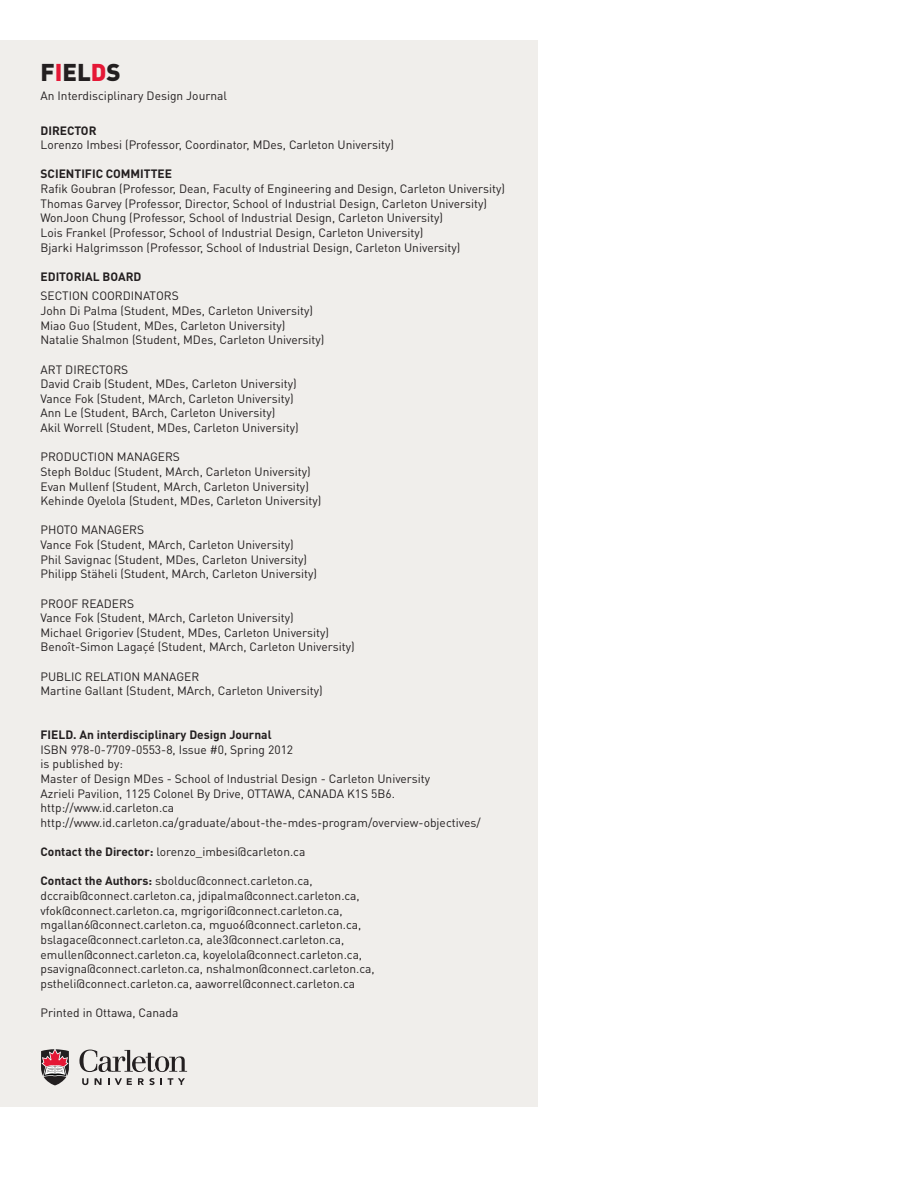
<style>
.page{position:relative;width:918px;height:1188px;background:#fff}
.page>*{position:absolute;margin:0;border:0;box-sizing:border-box;transform-origin:0 0}
.t1{font:900 24px "DIN Pro";color:#231f20}
.t2{font:12px/14.7px "DIN Pro";color:#231f20}
.t3{font:12px/14.7px "DIN";color:#231f20}
.t4{font:700 12px "DIN Pro";color:#231f20}
.s1{color:#e51836}
.s2{font-weight:700}
.s3{font-family:"DIN Pro"}
.s4{font-family:"DIN"}
</style>
<div class="page">
<div style="left:0;top:40px;width:538px;height:1067px;background:#f0eeeb"></div>
<svg style="left:79px;top:1050px;width:108px;height:22px"></svg>
<svg style="left:82px;top:1078px;width:6px;height:7px"></svg>
<svg style="left:95px;top:1078px;width:7px;height:7px"></svg>
<svg style="left:115px;top:1078px;width:17px;height:7px"></svg>
<svg style="left:138px;top:1078px;width:17px;height:7px"></svg>
<svg style="left:168px;top:1078px;width:17px;height:7px"></svg>
<svg style="left:41px;top:1049px;width:28px;height:36px"></svg>
<h1 class="t1" style="left:40px;top:56px;width:82px">F<span class="s1">I</span>EL<span class="s1">D</span>S</h1>
<p class="t2" style="left:40px;top:88px;width:188px">An I nterdisciplinary Design Journal</p>
<p class="t4" style="left:40px;top:122px;width:58px">DIRECTOR</p>
<p class="t2" style="left:40px;top:137px;width:355px">Lorenzo I mbesi (Professor, Coordinator, MDes, Carleton University)</p>
<p class="t4" style="left:40px;top:166px;width:133px">SCIENTIFIC COMMITTEE</p>
<p class="t2" style="left:40px;top:181px;width:466px">Rafik Goubran (Professor, Dean, Faculty of Engineering and Design, Carleton University)<br>Thomas Garvey (Professor, Director, School of I ndustrial Design, Carleton University)<br>WonJoon Chung (Professor, School of I ndustrial Design, Carleton University)<br>Lois Frankel (Professor, School of I ndustrial Design, Carleton University)<br>Bjarki Halgrimsson (Professor, School of I ndustrial Design, Carleton University)</p>
<p class="t4" style="left:40px;top:268px;width:102px">EDITORIAL BOARD</p>
<p class="t2" style="left:40px;top:288px;width:29px">SECTION</p>
<p class="t2" style="left:92px;top:288px;width:16px">COOR</p>
<p class="t2" style="left:40px;top:288px;width:286px;text-indent:82px">DINATORS<br>John Di Palma (Student, MDes, Carleton University)<br>Miao Guo (Student, MDes, Carleton University)<br>Natalie Shalmon (Student, MDes, Carleton University)</p>
<p class="t2" style="left:40px;top:361px;width:9px">ART</p>
<p class="t2" style="left:40px;top:361px;width:260px;text-indent:25px">DIRECTORS<br>David Craib (Student, MDes, Carleton University)<br>Vance Fok (Student, MArch, Carleton University)<br>Ann Le (Student, BArch, Carleton University)<br>Akil Worrell (Student, MDes, Carleton University)</p>
<p class="t2" style="left:40px;top:449px;width:55px">PRODUCTION</p>
<p class="t2" style="left:40px;top:449px;width:283px;text-indent:76px">MANAGERS<br>Steph Bolduc (Student, MArch, Carleton University)<br>Evan Mullenf (Student, MArch, Carleton University)<br>Kehinde Oyelola (Student, MDes, Carleton University)</p>
<p class="t2" style="left:40px;top:522px;width:24px">PHOTO</p>
<p class="t2" style="left:40px;top:522px;width:278px;text-indent:41px">MANAGERS<br>Vance Fok (Student, MArch, Carleton University)<br>Phil Savignac (Student, MDes, Carleton University)<br>Philipp Stäheli (Student, MArch, Carleton University)</p>
<p class="t2" style="left:40px;top:595px;width:16px">PROOF</p>
<p class="t2" style="left:81px;top:595px;width:9px">REA</p>
<p class="t2" style="left:40px;top:595px;width:316px;text-indent:63px">DERS<br>Vance Fok (Student, MArch, Carleton University)<br>Michael Grigoriev (Student, MDes, Carleton University)<br>Benoît-Simon Lagaçé (Student, MArch, Carleton University)</p>
<p class="t2" style="left:40px;top:669px;width:53px">PUBLIC RELATION</p>
<p class="t2" style="left:40px;top:669px;width:284px;text-indent:103px">MANAGER<br>Martine Gallant (Student, MArch, Carleton University)</p>
<p class="t4" style="left:40px;top:727px;width:233px">FIELD. An interdisciplinary Design Journal</p>
<p class="t2" style="left:40px;top:742px;width:391px">ISBN 978-0-7709-0553-8, Issue #0, Spring 2012<br>is published by:<br>Master of Design MDes - School of I ndustrial Design - Carleton University Azrieli Pavilion, 1125 Colonel By Drive, OTTA</p>
<p class="t2" style="left:274px;top:786px;width:40px">WA, CANA</p>
<p class="t2" style="left:329px;top:786px;width:68px">DA K1S 5B6.</p>
<p class="t2" style="left:40px;top:800px;width:442px">http://www.id.carleton.ca http://www.id.carleton.ca/graduate/about-the-mdes-program/overview-objectives/</p>
<p class="t2" style="left:40px;top:844px;width:266px"><span class="s2">Contact the Director:</span> lorenzo_imbesi@carleton.ca</p>
<p class="t2" style="left:40px;top:873px;width:321px"><span class="s2">Contact the Authors:</span> sbolduc@connect.carleton.ca, dccraib@connect.carleton.ca, jdipalma@connect.carleton.ca, vfok@connect.carleton.ca, mgrigori@connect.carleton.ca,</p>
<p class="t3" style="left:40px;top:917px;width:322px">mgallan6@connect.carleton.ca<span class="s3">, mguo6@connect.carleton.ca, </span>bslagace@connect.carleton.ca<span class="s3">, ale3@connect.carleton.ca,</span></p>
<p class="t2" style="left:40px;top:946px;width:336px">emullen@connect.carleton.ca, koyelola@connect.carleton.ca, <span class="s4">psavigna@connect.carleton.ca</span>, nshalmon@connect.carleton.ca, pstheli@connect.carleton.ca, aaworrel@connect.carleton.ca</p>
<p class="t2" style="left:40px;top:1005px;width:139px">Printed in Ottawa, Canada</p>
</div>
